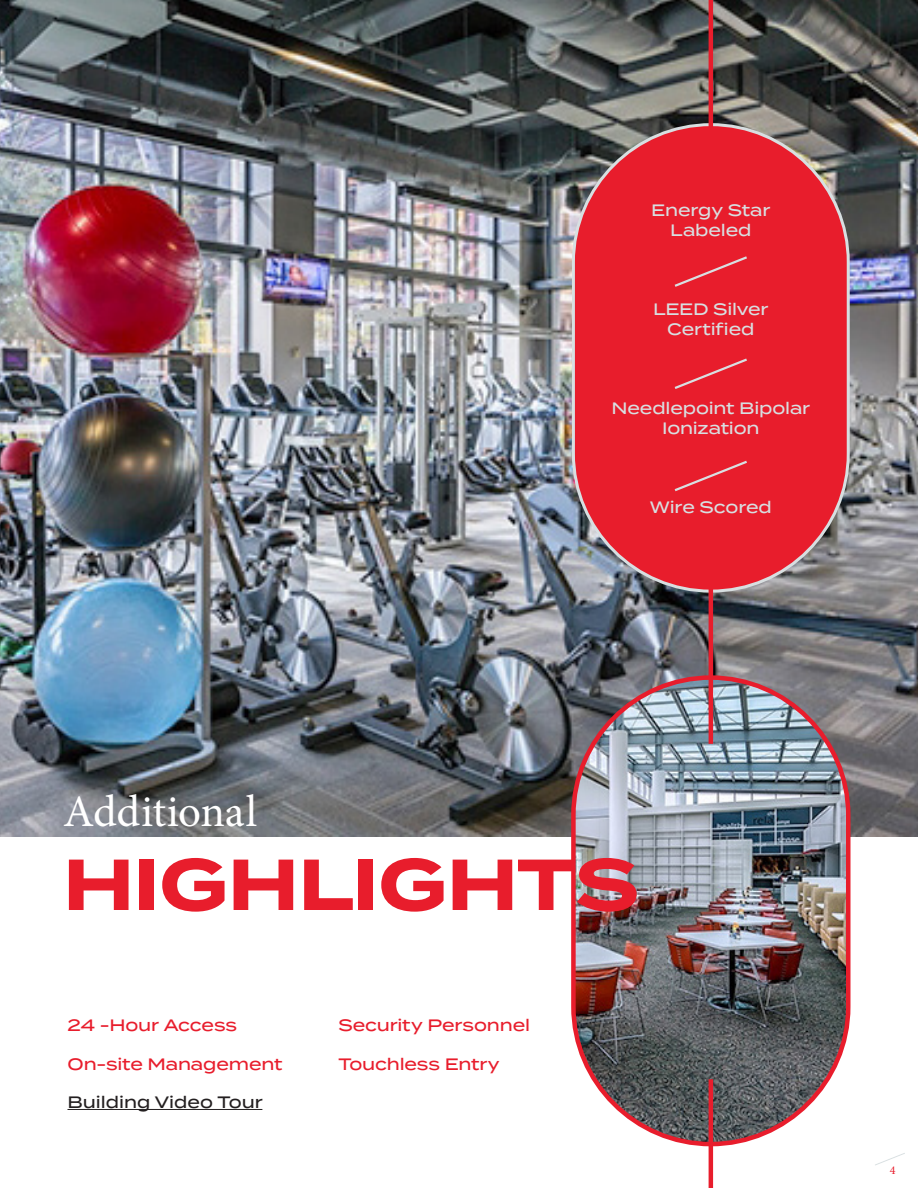
<style>
.page{position:relative;width:918px;height:1188px;background:#fff}
.page>*{position:absolute;margin:0;border:0;box-sizing:border-box;transform-origin:0 0}
.t1{font:700 72px "Termina";letter-spacing:-.01em;color:#e81d2c}
.t2{font:45px "Minion Pro";letter-spacing:-.005em;color:#fff}
.Amenities_1{font:500 16.5px/19.8px "Termina";letter-spacing:-.01em;color:#d8dfe1;text-align:center}
.Amenities_1-2{font:500 16.5px "Termina";letter-spacing:-.01em;color:#e81d2c}
.t3{font:500 16.5px "Termina";color:#231f20}
.t4{font:12px "Minion Pro";color:#e81d2c}
</style>
<div class="page">
<svg style="left:875px;top:1153px;width:30px;height:12px"></svg>
<img style="left:0;top:0;width:918px;height:837px">
<img style="left:573px;top:678px;width:275px;height:466px;border-radius:137px">
<div style="left:571px;top:675px;width:279px;height:471px;border:4px solid #e81d2c;border-radius:137px"></div>
<div style="left:573px;top:125px;width:275px;height:466px;background:#e81d2c;border-radius:137px"></div>
<svg style="left:675px;top:256px;width:72px;height:31px"></svg>
<svg style="left:675px;top:359px;width:72px;height:30px"></svg>
<svg style="left:675px;top:461px;width:72px;height:30px"></svg>
<hr style="left:709px;top:0;width:4px;height:158px;background:#e81d2c">
<hr style="left:709px;top:548px;width:4px;height:196px;background:#e81d2c">
<hr style="left:709px;top:1079px;width:4px;height:109px;background:#e81d2c">
<hr style="left:68px;top:1109px;width:194px;height:1px;background:#231f20">
<p class="Amenities_1" style="left:651px;top:200px;width:121px">Energy Star<br>Labeled</p>
<p class="Amenities_1" style="left:653px;top:299px;width:117px">LEED Silver<br>Certified</p>
<p class="Amenities_1" style="left:611px;top:398px;width:200px">Needlepoint Bipolar<br>Ionization</p>
<p class="Amenities_1" style="left:650px;top:497px;width:124px">Wire Scored</p>
<p class="t2" style="left:63px;top:781px;width:196px">Additional</p>
<p class="t1" style="left:63px;top:831px;width:578px">HIGHLIGHTS</p>
<p class="Amenities_1-2" style="left:68px;top:1013px;width:171px">24 -Hour Access</p>
<p class="Amenities_1-2" style="left:68px;top:1052px;width:217px">On-site Management</p>
<p class="t3" style="left:68px;top:1090px;width:197px">Building Video Tour</p>
<p class="Amenities_1-2" style="left:338px;top:1013px;width:193px">Security Personnel</p>
<p class="Amenities_1-2" style="left:338px;top:1052px;width:163px">Touchless Entry</p>
<p class="t4" style="left:890px;top:1162px;width:7px">4</p>
</div>
